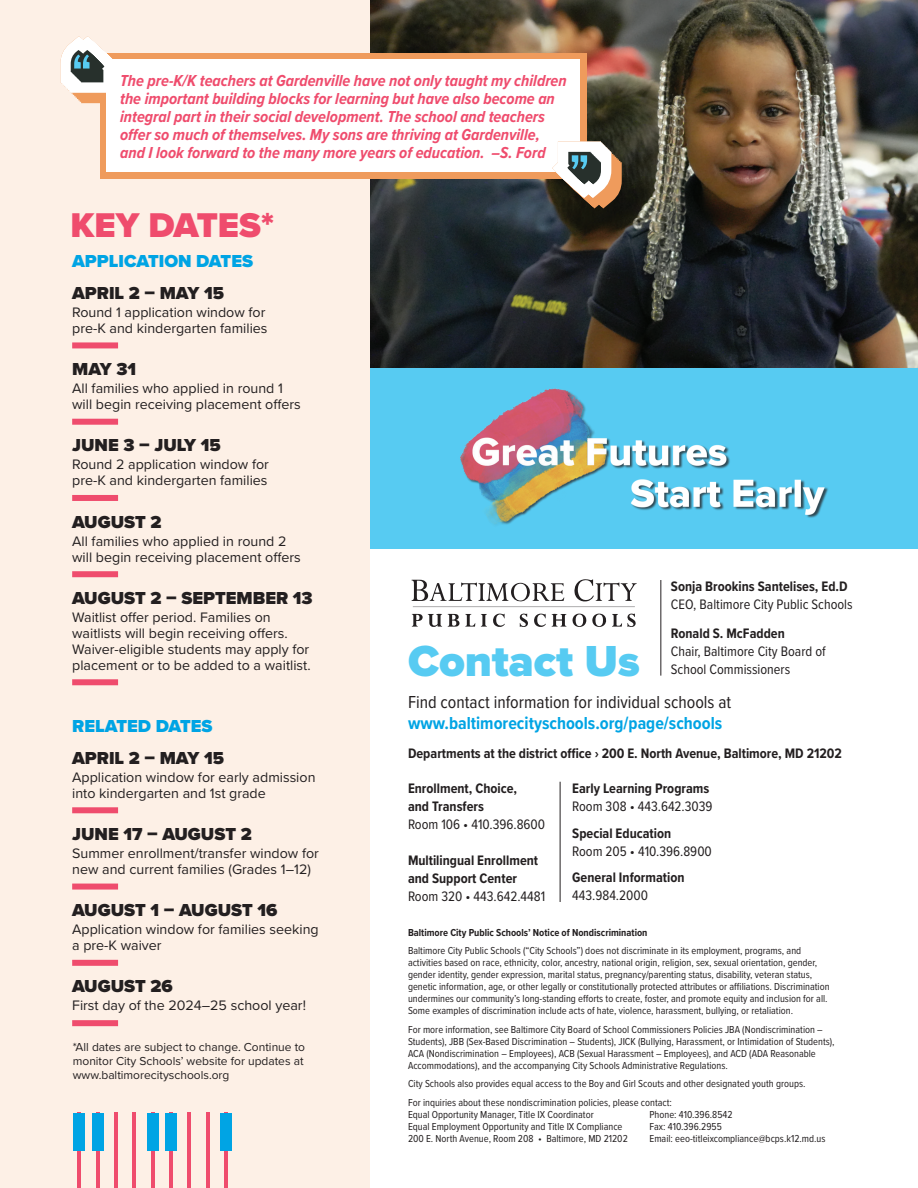
<style>
.page{position:relative;width:918px;height:1188px;background:#fff}
.page>*{position:absolute;margin:0;border:0;box-sizing:border-box;transform-origin:0 0}
.Large_title{font:900 45px "Proxima Nova";letter-spacing:-.005em;color:#57cbf2}
.t1{font:900 35.55px "Proxima Nova";color:#ef4c6d}
.Date{font:900 18px "Proxima Nova";color:#231f20}
.Main_Narrative{font:18px/21px "Proxima Nova Cond";color:#231f20}
.Date-2{font:900 18px "Proxima Nova";color:#00a4e4}
.t2{font:italic 700 16.5px/18px "Proxima Nova Cond";color:#ef4c6d}
.Date_desc{font:14.25px/15.9px "Proxima Nova";color:#231f20}
.Main_Narrative-2{font:700 14.25px/18.3px "Proxima Nova Cond";color:#231f20}
.Main_Narrative-3{font:14.25px/18.3px "Proxima Nova Cond";color:#231f20}
.t3{font:12px/14.4px "Proxima Nova";color:#231f20}
.Main_Narrative-4{font:10.5px/12px "Proxima Nova Cond";color:#231f20}
.Main_Narrative-5{font:700 10.5px "Proxima Nova Cond";color:#231f20}
.s1{font-weight:700}
.s2{font-weight:700;color:#00a4e4}
.s3{font-weight:400}
</style>
<div class="page">
<div style="left:0;top:300px;width:918px;height:249px;background:#57cbf2"></div>
<img style="left:369px;top:0;width:549px;height:367px">
<svg style="left:412px;top:579px;width:225px;height:48px"></svg>
<hr style="left:661px;top:580px;width:1px;height:96px;background:#231f20">
<hr style="left:560px;top:782px;width:1px;height:120px;background:#231f20">
<img style="left:460px;top:388px;width:368px;height:137px">
<div style="left:0;top:0;width:369px;height:1188px;background:#fdf0e6"></div>
<div style="left:72px;top:342px;width:46px;height:6px;background:#ef4c6d"></div>
<div style="left:72px;top:419px;width:46px;height:6px;background:#ef4c6d"></div>
<div style="left:72px;top:495px;width:46px;height:6px;background:#ef4c6d"></div>
<div style="left:72px;top:571px;width:46px;height:6px;background:#ef4c6d"></div>
<div style="left:72px;top:679px;width:46px;height:6px;background:#ef4c6d"></div>
<div style="left:72px;top:807px;width:46px;height:6px;background:#ef4c6d"></div>
<div style="left:72px;top:884px;width:46px;height:6px;background:#ef4c6d"></div>
<div style="left:72px;top:960px;width:46px;height:6px;background:#ef4c6d"></div>
<div style="left:72px;top:1020px;width:46px;height:6px;background:#ef4c6d"></div>
<div style="left:100px;top:53px;width:487px;height:126px;background:#ef9b5c"></div>
<svg style="left:60px;top:36px;width:53px;height:67px"></svg>
<div style="left:107px;top:59px;width:473px;height:112px;background:#fff"></div>
<svg style="left:552px;top:141px;width:70px;height:67px"></svg>
<hr style="left:96px;top:1113px;width:4px;height:75px;background:#ef4c6d">
<hr style="left:78px;top:1113px;width:3px;height:75px;background:#ef4c6d">
<hr style="left:132px;top:1113px;width:4px;height:75px;background:#ef4c6d">
<hr style="left:114px;top:1113px;width:4px;height:75px;background:#ef4c6d">
<hr style="left:169px;top:1113px;width:4px;height:75px;background:#ef4c6d">
<hr style="left:151px;top:1113px;width:3px;height:75px;background:#ef4c6d">
<hr style="left:206px;top:1113px;width:3px;height:75px;background:#ef4c6d">
<hr style="left:187px;top:1113px;width:4px;height:75px;background:#ef4c6d">
<hr style="left:224px;top:1113px;width:4px;height:75px;background:#ef4c6d">
<div style="left:74px;top:1113px;width:11px;height:37px;background:#00a4e4"></div>
<div style="left:92px;top:1113px;width:11px;height:37px;background:#00a4e4"></div>
<div style="left:147px;top:1113px;width:12px;height:37px;background:#00a4e4"></div>
<div style="left:165px;top:1113px;width:12px;height:37px;background:#00a4e4"></div>
<div style="left:220px;top:1113px;width:11px;height:37px;background:#00a4e4"></div>
<p class="t2" style="left:120px;top:71px;width:448px">The pre-K/K teachers at Gardenville have not only taught my children the important building blocks for learning but have also become an integral part in their social development. The school and teachers offer so much of themselves. My sons are thriving at Gardenville, and I look forward to the many more years of education. –S. Ford</p>
<p class="t1" style="left:71px;top:198px;width:205px">KEY DATES*</p>
<p class="Date-2" style="left:72px;top:248px;width:182px">APPLICATION DATES</p>
<p class="Date" style="left:72px;top:279px;width:153px">APRIL 2 – MAY 15</p>
<p class="Date_desc" style="left:72px;top:304px;width:197px">Round 1 application window for pre-K and kindergarten families</p>
<p class="Date" style="left:72px;top:356px;width:66px">MAY 31</p>
<p class="Date_desc" style="left:72px;top:380px;width:230px">All families who applied in round 1 will begin receiving placement offers</p>
<p class="Date" style="left:72px;top:432px;width:150px">JUNE 3 – JULY 15</p>
<p class="Date_desc" style="left:72px;top:456px;width:198px">Round 2 application window for pre-K and kindergarten families</p>
<p class="Date" style="left:72px;top:508px;width:91px">AUGUST 2</p>
<p class="Date_desc" style="left:72px;top:532px;width:230px">All families who applied in round 2 will begin receiving placement offers</p>
<p class="Date" style="left:72px;top:584px;width:242px">AUGUST 2 – SEPTEMBER 13</p>
<p class="Date_desc" style="left:72px;top:609px;width:240px">Waitlist offer period. Families on waitlists will begin receiving offers.<br>Waiver-eligible students may apply for placement or to be added to a waitlist.</p>
<p class="Date-2" style="left:72px;top:713px;width:142px">RELATED DATES</p>
<p class="Date" style="left:72px;top:744px;width:153px">APRIL 2 – MAY 15</p>
<p class="Date_desc" style="left:72px;top:768px;width:245px">Application window for early admission into kindergarten and 1st grade</p>
<p class="Date" style="left:72px;top:820px;width:181px">JUNE 17 – AUGUST 2</p>
<p class="Date_desc" style="left:72px;top:845px;width:248px">Summer enrollment/transfer window for new and current families (Grades 1–12)</p>
<p class="Date" style="left:72px;top:897px;width:207px">AUGUST 1 – AUGUST 16</p>
<p class="Date_desc" style="left:72px;top:921px;width:248px">Application window for families seeking a pre-K waiver</p>
<p class="Date" style="left:72px;top:973px;width:102px">AUGUST 26</p>
<p class="Date_desc" style="left:72px;top:997px;width:235px">First day of the 2024–25 school year!</p>
<p class="t3" style="left:73px;top:1039px;width:234px">*All dates are subject to change. Continue to monitor City Schools’ website for updates at www.baltimorecityschools.org</p>
<p class="Main_Narrative-3" style="left:671px;top:576px;width:183px"><span class="s1">Sonja Brookins Santelises, Ed.D<br></span>CEO, Baltimore City Public Schools</p>
<p class="Main_Narrative-3" style="left:671px;top:623px;width:156px"><span class="s1">Ronald S. McFadden<br></span>Chair, Baltimore City Board of<br>School Commissioners</p>
<p class="Main_Narrative" style="left:408px;top:691px;width:325px">Find contact information for individual schools at <span class="s2">www.baltimorecityschools.org/page/schools</span></p>
<p class="Main_Narrative-2" style="left:408px;top:744px;width:436px">Departments at the district office › 200 E. North Avenue, Baltimore, MD 21202</p>
<p class="Main_Narrative-2" style="left:408px;top:779px;width:139px">Enrollment, Choice,<br>and Transfers<br><span class="s3">Room 106 • 410.396.8600</span></p>
<p class="Main_Narrative-2" style="left:408px;top:851px;width:139px">Multilingual Enrollment and Support Center<br><span class="s3">Room 320 • 443.642.4481</span></p>
<p class="Large_title" style="left:408px;top:627px;width:233px">Contact Us</p>
<p class="Main_Narrative-2" style="left:572px;top:779px;width:142px">Early Learning Programs<br><span class="s3">Room 308 • 443.642.3039</span></p>
<p class="Main_Narrative-3" style="left:572px;top:823px;width:141px"><span class="s1">Special Education<br></span>Room 205 • 410.396.8900</p>
<p class="Main_Narrative-2" style="left:572px;top:868px;width:114px">General Information<br><span class="s3">443.984.2000</span></p>
<p class="Main_Narrative-5" style="left:408px;top:925px;width:241px">Baltimore City Public Schools’ Notice of Nondiscrimination</p>
<p class="Main_Narrative-4" style="left:408px;top:944px;width:423px">Baltimore City Public Schools (“City Schools”) does not discriminate in its employment, programs, and activities based on race, ethnicity, color, ancestry, national origin, religion, sex, sexual orientation, gender, gender identity, gender expression, marital status, pregnancy/parenting status, disability, veteran status, genetic information, age, or other legally or constitutionally protected attributes or affiliations. Discrimination undermines our community’s long-standing efforts to create, foster, and promote equity and inclusion for all.<br>Some examples of discrimination include acts of hate, violence, harassment, bullying, or retaliation.</p>
<p class="Main_Narrative-4" style="left:408px;top:1023px;width:428px">For more information, see Baltimore City Board of School Commissioners Policies JBA (Nondiscrimination – Students), JBB (Sex-Based Discrimination – Students), JICK (Bullying, Harassment, or Intimidation of Students), ACA (Nondiscrimination – Employees), ACB (Sexual Harassment – Employees), and ACD (ADA Reasonable Accommodations), and the accompanying City Schools Administrative Regulations.</p>
<p class="Main_Narrative-4" style="left:408px;top:1077px;width:399px">City Schools also provides equal access to the Boy and Girl Scouts and other designated youth groups.</p>
<p class="Main_Narrative-4" style="left:408px;top:1096px;width:265px">For inquiries about these nondiscrimination policies, please contact:<br>Equal Opportunity Manager, Title IX Coordinator</p>
<p class="Main_Narrative-4" style="left:650px;top:1108px;width:85px">Phone: 410.396.8542</p>
<p class="Main_Narrative-4" style="left:408px;top:1120px;width:216px">Equal Employment Opportunity and Title IX Compliance</p>
<p class="Main_Narrative-4" style="left:650px;top:1120px;width:74px">Fax: 410.396.2955</p>
<p class="Main_Narrative-4" style="left:408px;top:1132px;width:221px">200 E. North Avenue, Room 208 • Baltimore, MD 21202</p>
<p class="Main_Narrative-4" style="left:650px;top:1132px;width:178px">Email: eeo-titleixcompliance@bcps.k12.md.us</p>
</div>
